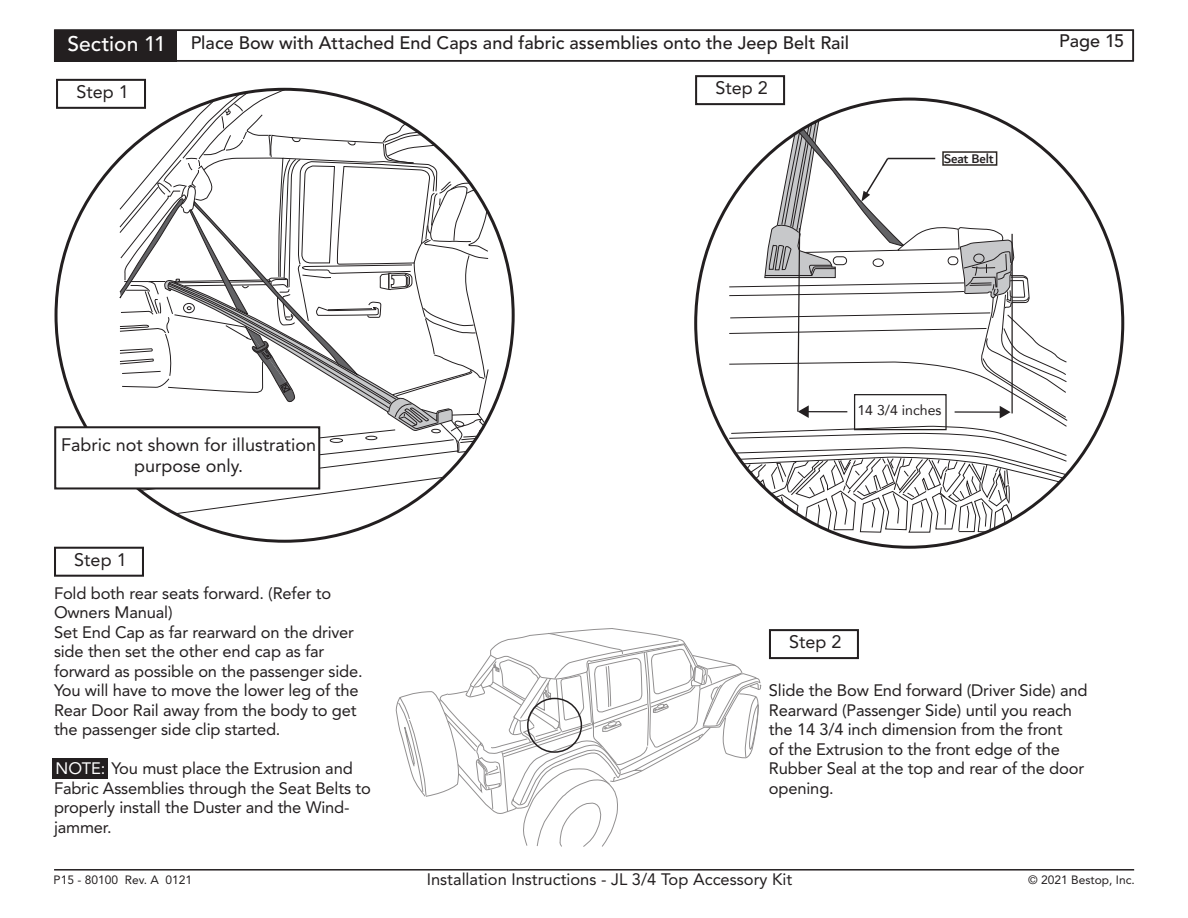
<style>
.page{position:relative;width:1188px;height:918px;background:#fff}
.page>*{position:absolute;margin:0;border:0;box-sizing:border-box;transform-origin:0 0}
.t1{font:500 21px "Avenir LT Std";color:#fff}
.t2{font:500 18px "Avenir LT Std";letter-spacing:.005em;color:#231f20}
.t3{font:18px/21.6px "Avenir LT Std";color:#231f20;text-align:center}
.t4{font:16.5px/19.5px "Avenir LT Std";letter-spacing:-.01em;color:#231f20}
.t5{font:14.1px "Avenir";color:#231f20}
.t6{font:500 13.5px "Dubai";letter-spacing:-.01em;color:#231f20}
.t7{font:12px "Avenir LT Std";color:#231f20}
.s1{color:#fff}
</style>
<div class="page">
<div style="left:54px;top:30px;width:1080px;height:32px;border:2px solid #231f20"></div>
<hr style="left:54px;top:869px;width:1080px;height:2px;background:#231f20">
<svg style="left:396px;top:628px;width:365px;height:219px"></svg>
<div style="left:54px;top:29px;width:1080px;height:32px;border:2px solid #231f20"></div>
<div style="left:54px;top:30px;width:123px;height:32px;background:#231f20"></div>
<svg style="left:769px;top:629px;width:90px;height:31px"></svg>
<svg style="left:54px;top:78px;width:435px;height:499px"></svg>
<div style="left:52px;top:758px;width:55px;height:21px;background:#231f20"></div>
<div style="left:527px;top:698px;width:55px;height:55px;border:2px solid #231f20;border-radius:50%"></div>
<svg style="left:694px;top:75px;width:373px;height:466px"></svg>
<p class="t1" style="left:67px;top:31px;width:100px">Section 11</p>
<p class="t2" style="left:191px;top:33px;width:660px">Place Bow with Attached End Caps and fabric assemblies onto the Jeep Belt Rail</p>
<p class="t3" style="left:76px;top:81px;width:54px">Step 1</p>
<p class="t3" style="left:715px;top:77px;width:54px">Step 2</p>
<p class="t6" style="left:944px;top:150px;width:51px">Seat Belt</p>
<p class="t2" style="left:1059px;top:30px;width:67px">Page 15</p>
<p class="t3" style="left:61px;top:434px;width:257px">Fabric not shown for illustration purpose only.</p>
<p class="t5" style="left:857px;top:399px;width:86px">14 3/4 inches</p>
<p class="t3" style="left:74px;top:549px;width:54px">Step 1</p>
<p class="t4" style="left:54px;top:583px;width:279px">Fold both rear seats forward. (Refer to<br>Owners Manual)</p>
<p class="t4" style="left:54px;top:622px;width:310px">Set End Cap as far rearward on the driver side then set the other end cap as far forward as possible on the passenger side.<br>You will have to move the lower leg of the Rear Door Rail away from the body to get the passenger side clip started.</p>
<p class="t4" style="left:54px;top:759px;width:318px"><span class="s1">NOTE:</span> You must place the Extrusion and<br>Fabric Assemblies through the Seat Belts to properly install the Duster and the Wind&shy;jammer.</p>
<p class="t3" style="left:789px;top:631px;width:54px">Step 2</p>
<p class="t4" style="left:769px;top:681px;width:320px">Slide the Bow End forward (Driver Side) and Rearward (Passenger Side) until you reach the 14 3/4 inch dimension from the front<br>of the Extrusion to the front edge of the Rubber Seal at the top and rear of the door opening.</p>
<p class="t4" style="left:427px;top:870px;width:367px">Installation Instructions - JL 3/4 Top Accessory Kit</p>
<p class="t7" style="left:54px;top:873px;width:140px">P15 - 80100 Rev. A 0121</p>
<p class="t7" style="left:1028px;top:873px;width:108px">© 2021 Bestop, Inc.</p>
</div>
